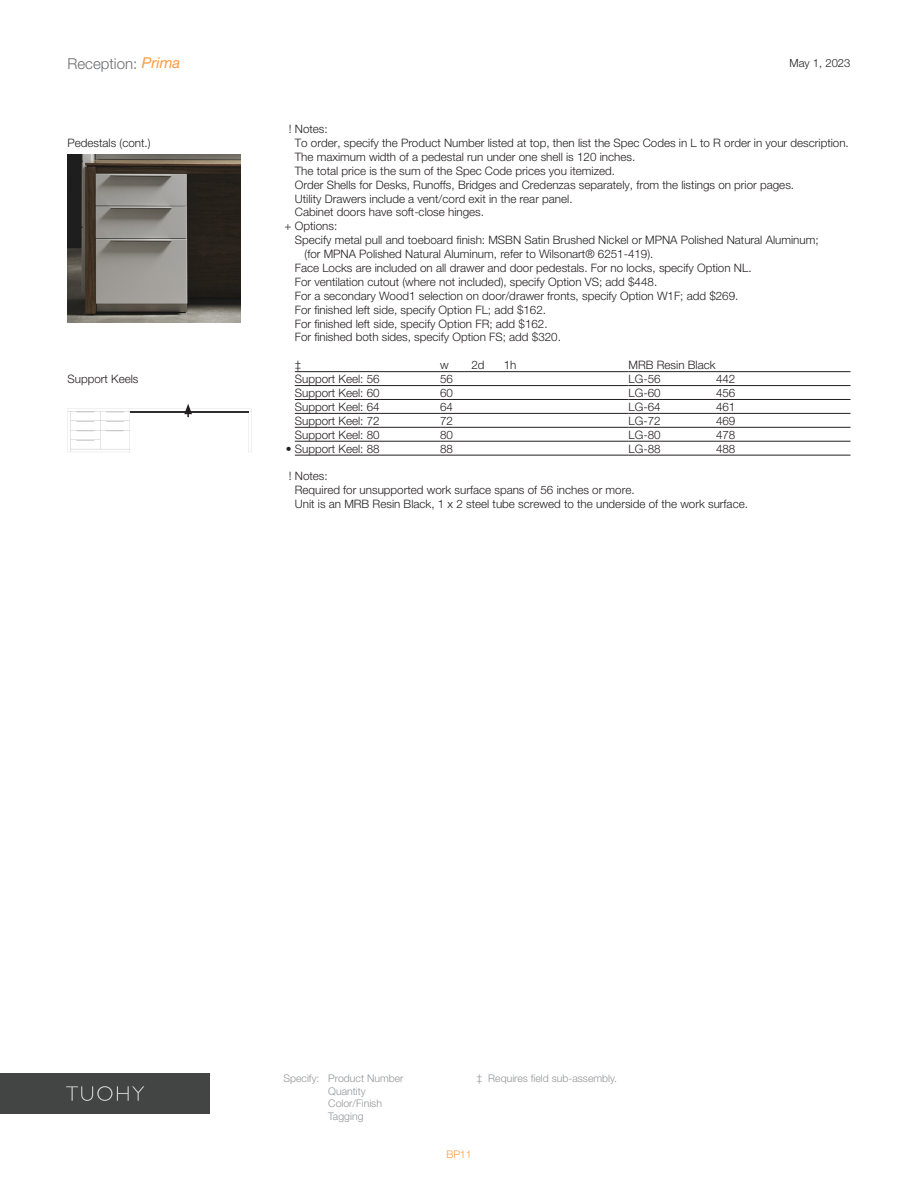
<style>
.page{position:relative;width:918px;height:1188px;background:#fff}
.page>*{position:absolute;margin:0;border:0;box-sizing:border-box;transform-origin:0 0}
.t1{font:300 15px "Helvetica Neue";color:#6c6d70}
.Table_Left_Alignment{font:300 11.7px "Helvetica Neue";color:#231f20}
.Table_Right_Alignment{font:300 11.7px "Helvetica Neue";color:#231f20}
.Table__TOC{font:300 11.7px "Helvetica Neue";color:#231f20}
.t2{font:300 11.25px "Helvetica Neue";color:#231f20}
.t3{font:300 10.5px/12.6px "Helvetica Neue";color:#939598}
.t4{font:300 10.5px "Helvetica Neue";color:#ff9b40}
.s1{font-weight:400;font-style:italic;color:#ff9b40}
</style>
<div class="page">
<div style="left:0;top:1073px;width:210px;height:41px;background:#434444"></div>
<svg style="left:66px;top:1086px;width:78px;height:15px"></svg>
<svg style="left:68px;top:404px;width:183px;height:48px"></svg>
<img style="left:68px;top:154px;width:173px;height:169px">
<hr style="left:295px;top:371px;width:145px;height:1px;background:#231f20">
<hr style="left:440px;top:371px;width:189px;height:1px;background:#231f20">
<hr style="left:629px;top:371px;width:87px;height:1px;background:#231f20">
<hr style="left:716px;top:371px;width:134px;height:1px;background:#231f20">
<hr style="left:295px;top:385px;width:145px;height:1px;background:#231f20">
<hr style="left:440px;top:385px;width:189px;height:1px;background:#231f20">
<hr style="left:629px;top:385px;width:87px;height:1px;background:#231f20">
<hr style="left:716px;top:385px;width:134px;height:1px;background:#231f20">
<hr style="left:295px;top:399px;width:145px;height:1px;background:#231f20">
<hr style="left:440px;top:399px;width:189px;height:1px;background:#231f20">
<hr style="left:629px;top:399px;width:87px;height:1px;background:#231f20">
<hr style="left:716px;top:399px;width:134px;height:1px;background:#231f20">
<hr style="left:295px;top:413px;width:145px;height:1px;background:#231f20">
<hr style="left:440px;top:413px;width:189px;height:1px;background:#231f20">
<hr style="left:629px;top:413px;width:87px;height:1px;background:#231f20">
<hr style="left:716px;top:413px;width:134px;height:1px;background:#231f20">
<hr style="left:295px;top:427px;width:145px;height:1px;background:#231f20">
<hr style="left:440px;top:427px;width:189px;height:1px;background:#231f20">
<hr style="left:629px;top:427px;width:87px;height:1px;background:#231f20">
<hr style="left:716px;top:427px;width:134px;height:1px;background:#231f20">
<hr style="left:295px;top:441px;width:145px;height:1px;background:#231f20">
<hr style="left:440px;top:441px;width:189px;height:1px;background:#231f20">
<hr style="left:629px;top:441px;width:87px;height:1px;background:#231f20">
<hr style="left:716px;top:441px;width:134px;height:1px;background:#231f20">
<hr style="left:295px;top:455px;width:145px;height:1px;background:#231f20">
<hr style="left:440px;top:455px;width:189px;height:1px;background:#231f20">
<hr style="left:629px;top:455px;width:87px;height:1px;background:#231f20">
<hr style="left:716px;top:455px;width:134px;height:1px;background:#231f20">
<p class="t1" style="left:68px;top:51px;width:114px">Reception: <span class="s1">Prima</span></p>
<p class="t2" style="left:790px;top:54px;width:62px">May 1, 2023</p>
<p class="Table_Right_Alignment" style="left:289px;top:119px;width:40px">! Notes:</p>
<p class="Table_Left_Alignment" style="left:68px;top:133px;width:85px">Pedestals (cont.)</p>
<p class="Table_Left_Alignment" style="left:295px;top:133px;width:556px">To order, specify the Product Number listed at top, then list the Spec Codes in L to R order in your description.</p>
<p class="Table_Left_Alignment" style="left:295px;top:147px;width:342px">The maximum width of a pedestal run under one shell is 120 inches.</p>
<p class="Table_Left_Alignment" style="left:295px;top:161px;width:322px">The total price is the sum of the Spec Code prices you itemized.</p>
<p class="Table_Left_Alignment" style="left:295px;top:175px;width:501px">Order Shells for Desks, Runoffs, Bridges and Credenzas separately, from the listings on prior pages.</p>
<p class="Table_Left_Alignment" style="left:295px;top:189px;width:279px">Utility Drawers include a vent/cord exit in the rear panel.</p>
<p class="Table_Left_Alignment" style="left:295px;top:203px;width:191px">Cabinet doors have soft-close hinges.</p>
<p class="Table_Right_Alignment" style="left:285px;top:217px;width:54px">+ Options:</p>
<p class="Table_Left_Alignment" style="left:295px;top:231px;width:525px">Specify metal pull and toeboard finish: MSBN Satin Brushed Nickel or MPNA Polished Natural Aluminum;</p>
<p class="Table_Left_Alignment" style="left:305px;top:244px;width:350px">(for MPNA Polished Natural Aluminum, refer to Wilsonart® 6251-419).</p>
<p class="Table_Left_Alignment" style="left:295px;top:258px;width:458px">Face Locks are included on all drawer and door pedestals. For no locks, specify Option NL.</p>
<p class="Table_Left_Alignment" style="left:295px;top:272px;width:364px">For ventilation cutout (where not included), specify Option VS; add $448.</p>
<p class="Table_Left_Alignment" style="left:295px;top:286px;width:445px">For a secondary Wood1 selection on door/drawer fronts, specify Option W1F; add $269.</p>
<p class="Table_Left_Alignment" style="left:295px;top:300px;width:253px">For finished left side, specify Option FL; add $162.</p>
<p class="Table_Left_Alignment" style="left:295px;top:314px;width:254px">For finished left side, specify Option FR; add $162.</p>
<p class="Table_Left_Alignment" style="left:295px;top:328px;width:268px">For finished both sides, specify Option FS; add $320.</p>
<p class="Table_Left_Alignment" style="left:295px;top:356px;width:8px">‡</p>
<p class="Table_Left_Alignment" style="left:440px;top:356px;width:10px">w</p>
<p class="Table_Left_Alignment" style="left:471px;top:356px;width:15px">2d</p>
<p class="Table_Left_Alignment" style="left:504px;top:356px;width:14px">1h</p>
<p class="Table_Left_Alignment" style="left:629px;top:356px;width:89px">MRB Resin Black</p>
<p class="Table__TOC" style="left:68px;top:369px;width:73px">Support Keels</p>
<p class="Table_Left_Alignment" style="left:295px;top:369px;width:86px">Support Keel: 56</p>
<p class="Table_Left_Alignment" style="left:440px;top:369px;width:14px">56</p>
<p class="Table_Left_Alignment" style="left:629px;top:369px;width:34px">LG-56</p>
<p class="Table_Left_Alignment" style="left:716px;top:369px;width:21px">442</p>
<p class="Table_Left_Alignment" style="left:295px;top:383px;width:86px">Support Keel: 60</p>
<p class="Table_Left_Alignment" style="left:440px;top:383px;width:14px">60</p>
<p class="Table_Left_Alignment" style="left:629px;top:383px;width:34px">LG-60</p>
<p class="Table_Left_Alignment" style="left:716px;top:383px;width:21px">456</p>
<p class="Table_Left_Alignment" style="left:295px;top:397px;width:86px">Support Keel: 64</p>
<p class="Table_Left_Alignment" style="left:440px;top:397px;width:14px">64</p>
<p class="Table_Left_Alignment" style="left:629px;top:397px;width:34px">LG-64</p>
<p class="Table_Left_Alignment" style="left:716px;top:397px;width:21px">461</p>
<p class="Table_Left_Alignment" style="left:295px;top:411px;width:86px">Support Keel: 72</p>
<p class="Table_Left_Alignment" style="left:440px;top:411px;width:14px">72</p>
<p class="Table_Left_Alignment" style="left:629px;top:411px;width:34px">LG-72</p>
<p class="Table_Left_Alignment" style="left:716px;top:411px;width:21px">469</p>
<p class="Table_Left_Alignment" style="left:295px;top:425px;width:86px">Support Keel: 80</p>
<p class="Table_Left_Alignment" style="left:440px;top:425px;width:14px">80</p>
<p class="Table_Left_Alignment" style="left:629px;top:425px;width:34px">LG-80</p>
<p class="Table_Left_Alignment" style="left:716px;top:425px;width:21px">478</p>
<p class="Table_Right_Alignment" style="left:286px;top:439px;width:95px">• Support Keel: 88</p>
<p class="Table_Left_Alignment" style="left:440px;top:439px;width:14px">88</p>
<p class="Table_Left_Alignment" style="left:629px;top:439px;width:34px">LG-88</p>
<p class="Table_Left_Alignment" style="left:716px;top:439px;width:21px">488</p>
<p class="Table_Right_Alignment" style="left:289px;top:467px;width:40px">! Notes:</p>
<p class="Table_Left_Alignment" style="left:295px;top:481px;width:341px">Required for unsupported work surface spans of 56 inches or more.</p>
<p class="Table_Left_Alignment" style="left:295px;top:495px;width:455px">Unit is an MRB Resin Black, 1 x 2 steel tube screwed to the underside of the work surface.</p>
<p class="t3" style="left:328px;top:1071px;width:77px;text-indent:-45px">Specify: Product Number<br>Quantity<br>Color/Finish<br>Tagging</p>
<p class="t3" style="left:477px;top:1071px;width:142px">‡ Requires field sub-assembly.</p>
<p class="t4" style="left:446px;top:1145px;width:27px">BP11</p>
</div>
